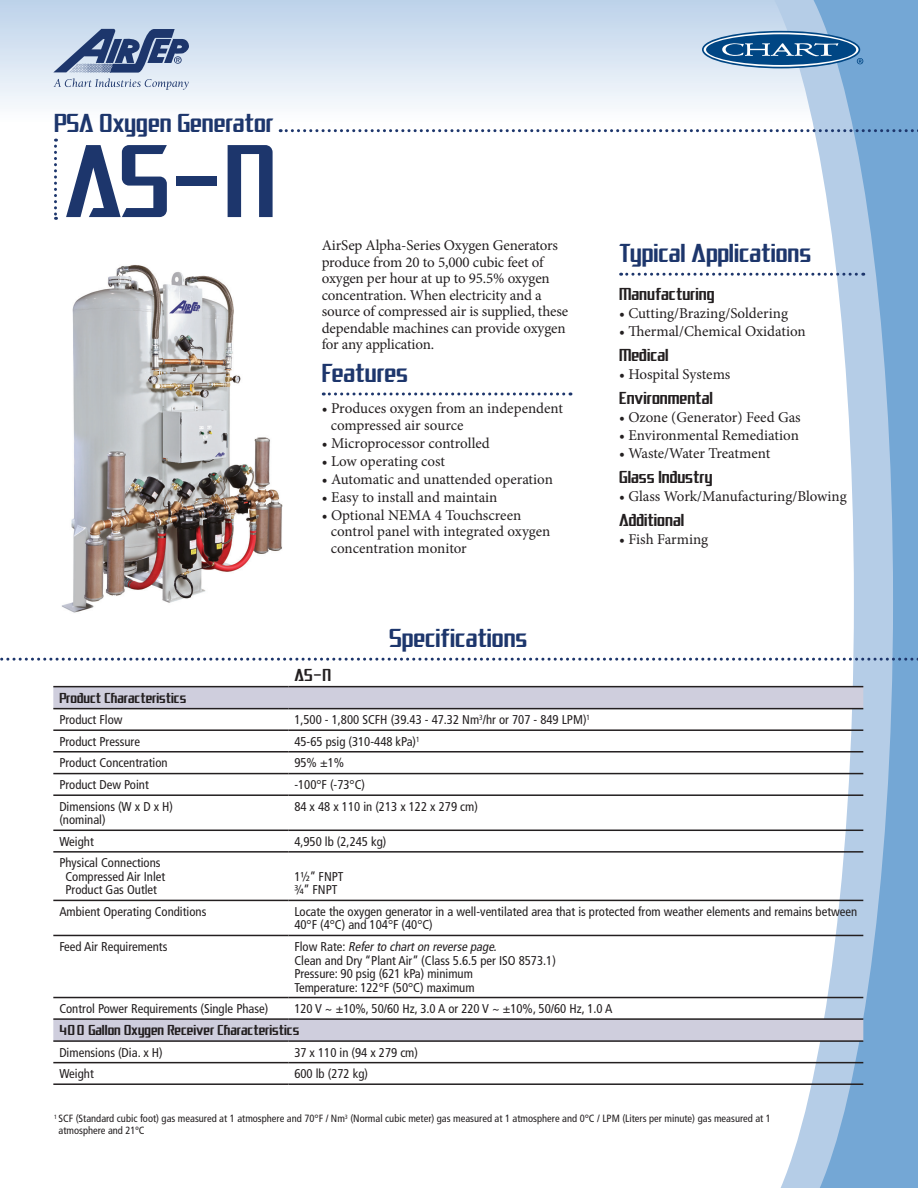
<style>
.page{position:relative;width:918px;height:1188px;background:#fff}
.page>*{position:absolute;margin:0;border:0;box-sizing:border-box;transform-origin:0 0}
.t1{font:108px "SF Electrotome";color:#1d366c}
.t2{font:27px "SF Electrotome";color:#1d366c}
.t3{font:18px "SF Electrotome";color:#231f20}
.t4{font:15px/16.5px "Minion Pro";letter-spacing:-.005em;color:#231f20}
.t5{font:15px "SF Electrotome";color:#231f20}
.t6{font:condensed 12.75px/13.5px "Frutiger";color:#231f20}
.t7{font:condensed 10.5px/12px "Frutiger";color:#231f20}
.s1{font-style:italic}
</style>
<div class="page">
<div style="left:0;top:0;width:918px;height:125px;background:linear-gradient(to bottom,#bbd1e9,#feffff)"></div>
<svg style="left:766px;top:0;width:39px;height:1188px"></svg>
<svg style="left:805px;top:0;width:113px;height:1188px"></svg>
<svg style="left:621px;top:273px;width:243px;height:3px"></svg>
<svg style="left:323px;top:393px;width:248px;height:3px"></svg>
<svg style="left:53px;top:687px;width:810px;height:353px"></svg>
<hr style="left:53px;top:708px;width:235px;height:1px;background:#231f20">
<hr style="left:288px;top:708px;width:575px;height:1px;background:#231f20">
<hr style="left:53px;top:729px;width:235px;height:2px;background:#231f20">
<hr style="left:288px;top:729px;width:575px;height:2px;background:#231f20">
<hr style="left:53px;top:751px;width:235px;height:2px;background:#231f20">
<hr style="left:288px;top:751px;width:575px;height:2px;background:#231f20">
<hr style="left:53px;top:773px;width:235px;height:1px;background:#231f20">
<hr style="left:288px;top:773px;width:575px;height:1px;background:#231f20">
<hr style="left:53px;top:794px;width:235px;height:2px;background:#231f20">
<hr style="left:288px;top:794px;width:575px;height:2px;background:#231f20">
<hr style="left:53px;top:830px;width:235px;height:1px;background:#231f20">
<hr style="left:288px;top:830px;width:575px;height:1px;background:#231f20">
<hr style="left:53px;top:851px;width:235px;height:2px;background:#231f20">
<hr style="left:288px;top:851px;width:575px;height:2px;background:#231f20">
<hr style="left:53px;top:900px;width:235px;height:1px;background:#231f20">
<hr style="left:288px;top:900px;width:575px;height:1px;background:#231f20">
<hr style="left:53px;top:935px;width:235px;height:1px;background:#231f20">
<hr style="left:288px;top:935px;width:575px;height:1px;background:#231f20">
<hr style="left:53px;top:997px;width:235px;height:1px;background:#231f20">
<hr style="left:288px;top:997px;width:575px;height:1px;background:#231f20">
<hr style="left:53px;top:1018px;width:235px;height:2px;background:#231f20">
<hr style="left:288px;top:1018px;width:575px;height:2px;background:#231f20">
<hr style="left:53px;top:1040px;width:235px;height:2px;background:#231f20">
<hr style="left:288px;top:1040px;width:575px;height:2px;background:#231f20">
<hr style="left:53px;top:1062px;width:235px;height:1px;background:#231f20">
<hr style="left:288px;top:1062px;width:575px;height:1px;background:#231f20">
<hr style="left:53px;top:1083px;width:235px;height:2px;background:#231f20">
<hr style="left:288px;top:1083px;width:575px;height:2px;background:#231f20">
<hr style="left:53px;top:686px;width:235px;height:1px;background:#231f20">
<hr style="left:288px;top:686px;width:575px;height:1px;background:#231f20">
<svg style="left:0;top:658px;width:918px;height:3px"></svg>
<svg style="left:54px;top:139px;width:3px;height:81px"></svg>
<svg style="left:280px;top:129px;width:638px;height:3px"></svg>
<svg style="left:53px;top:29px;width:136px;height:61px;background:#93a4c0"></svg>
<img style="left:62px;top:265px;width:221px;height:348px">
<svg style="left:702px;top:31px;width:161px;height:37px;background:#4c7eab"></svg>
<h2 class="t2" style="left:54px;top:108px;width:221px">PSA Oxygen Generator</h2>
<h1 class="t1" style="left:64px;top:123px;width:213px">AS-N</h1>
<p class="t4" style="left:322px;top:237px;width:248px">AirSep Alpha-Series Oxygen Generators produce from 20 to 5,000 cubic feet of oxygen per hour at up to 95.5% oxygen concentration. When electricity and a source of compressed air is supplied, these dependable machines can provide oxygen for any application.</p>
<h2 class="t2" style="left:322px;top:358px;width:88px">Features</h2>
<p class="t4" style="left:331px;top:400px;width:234px;text-indent:-9px">• Produces oxygen from an independent compressed air source</p>
<p class="t4" style="left:322px;top:435px;width:170px">• Microprocessor controlled</p>
<p class="t4" style="left:322px;top:453px;width:125px">• Low operating cost</p>
<p class="t4" style="left:322px;top:471px;width:233px">• Automatic and unattended operation</p>
<p class="t4" style="left:322px;top:489px;width:177px">• Easy to install and maintain</p>
<p class="t4" style="left:331px;top:507px;width:221px;text-indent:-9px">• Optional NEMA 4 Touchscreen control panel with integrated oxygen concentration monitor</p>
<h3 class="t3" style="left:294px;top:665px;width:38px">AS-N</h3>
<h2 class="t2" style="left:389px;top:623px;width:140px">Specifications</h2>
<p class="t5" style="left:59px;top:690px;width:128px">Product Characteristics</p>
<p class="t6" style="left:59px;top:713px;width:65px">Product Flow</p>
<p class="t6" style="left:294px;top:713px;width:297px">1,500 - 1,800 SCFH (39.43 - 47.32 Nm<sup>3</sup>/hr or 707 - 849 LPM)<sup>1</sup></p>
<p class="t6" style="left:59px;top:735px;width:82px">Product Pressure</p>
<p class="t6" style="left:294px;top:735px;width:127px">45-65 psig (310-448 kPa)<sup>1</sup></p>
<p class="t6" style="left:59px;top:756px;width:110px">Product Concentration</p>
<p class="t6" style="left:294px;top:756px;width:51px">95% ±1%</p>
<p class="t6" style="left:59px;top:778px;width:91px">Product Dew Point</p>
<p class="t6" style="left:294px;top:778px;width:72px">-100°F (-73°C)</p>
<p class="t6" style="left:59px;top:800px;width:115px">Dimensions (W x D x H) (nominal)</p>
<p class="t6" style="left:294px;top:800px;width:185px">84 x 48 x 110 in (213 x 122 x 279 cm)</p>
<p class="t6" style="left:59px;top:835px;width:36px">Weight</p>
<p class="t6" style="left:294px;top:835px;width:94px">4,950 lb (2,245 kg)</p>
<p class="t6" style="left:59px;top:856px;width:107px;text-align:center">Physical Connections<br>Compressed Air Inlet<br>Product Gas Outlet</p>
<p class="t6" style="left:294px;top:870px;width:51px">1½” FNPT ¾” FNPT</p>
<h2 class="t2" style="left:619px;top:238px;width:194px">Typical Applications</h2>
<h3 class="t3" style="left:619px;top:284px;width:97px">Manufacturing</h3>
<p class="t4" style="left:619px;top:305px;width:170px">• Cutting/Brazing/Soldering</p>
<p class="t4" style="left:619px;top:323px;width:188px">• Thermal/Chemical Oxidation</p>
<h3 class="t3" style="left:619px;top:345px;width:51px">Medical</h3>
<p class="t4" style="left:619px;top:366px;width:113px">• Hospital Systems</p>
<h3 class="t3" style="left:619px;top:388px;width:95px">Environmental</h3>
<p class="t4" style="left:619px;top:409px;width:183px">• Ozone (Generator) Feed Gas</p>
<p class="t4" style="left:619px;top:427px;width:181px">• Environmental Remediation</p>
<p class="t4" style="left:619px;top:445px;width:153px">• Waste/Water Treatment</p>
<h3 class="t3" style="left:619px;top:467px;width:95px">Glass Industry</h3>
<p class="t4" style="left:619px;top:488px;width:229px">• Glass Work/Manufacturing/Blowing</p>
<h3 class="t3" style="left:619px;top:510px;width:67px">Additional</h3>
<p class="t4" style="left:619px;top:531px;width:91px">• Fish Farming</p>
<p class="t6" style="left:59px;top:905px;width:149px">Ambient Operating Conditions</p>
<p class="t6" style="left:294px;top:905px;width:565px">Locate the oxygen generator in a well-ventilated area that is protected from weather elements and remains between<br>40°F (4°C) and 104°F (40°C)</p>
<p class="t6" style="left:59px;top:940px;width:110px">Feed Air Requirements</p>
<p class="t6" style="left:294px;top:940px;width:263px">F l o w R a t e : <span class="s1">Referto charton reverse page.<br></span>Clean and Dry “Plant Air” (Class 5.6.5 per ISO 8573.1)<br>Pressure: 90 psig (621 kPa) minimum<br>Temperature: 122°F (50°C) maximum</p>
<p class="t6" style="left:59px;top:1002px;width:211px">Control Power Requirements (Single Phase)</p>
<p class="t6" style="left:294px;top:1002px;width:320px">120 V ~ ±10%, 50/60 Hz, 3.0 A or 220 V ~ ±10%, 50/60 Hz, 1.0 A</p>
<p class="t5" style="left:59px;top:1022px;width:241px">400 Gallon Oxygen Receiver Characteristics</p>
<p class="t6" style="left:59px;top:1046px;width:105px">Dimensions (Dia. x H)</p>
<p class="t6" style="left:294px;top:1046px;width:125px">37 x 110 in (94 x 279 cm)</p>
<p class="t6" style="left:59px;top:1067px;width:36px">Weight</p>
<p class="t6" style="left:294px;top:1067px;width:75px">600 lb (272 kg)</p>
<p class="t7" style="left:59px;top:1113px;width:714px;text-indent:-5px"><sup>1</sup> SCF (Standard cubic foot) gas measured at 1 atmosphere and 70°F / Nm<sup>3</sup> (Normal cubic meter) gas measured at 1 atmosphere and 0°C / LPM (Liters per minute) gas measured at 1 atmosphere and 21ºC</p>
</div>
